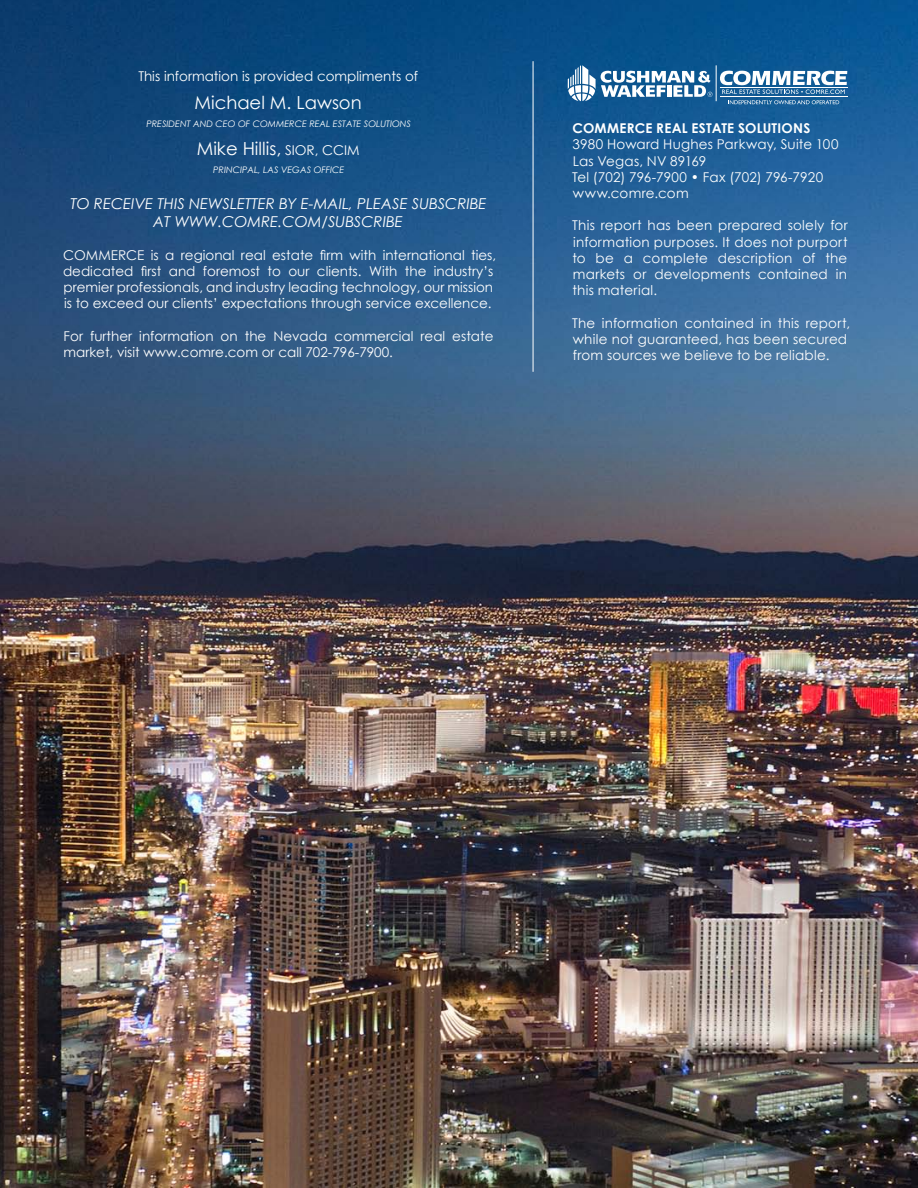
<style>
.page{position:relative;width:918px;height:1188px;background:#fff}
.page>*{position:absolute;margin:0;border:0;box-sizing:border-box;transform-origin:0 0}
.t1{font:18px "Century Gothic";color:#fff}
.t2{font:italic 15px/18px "Century Gothic";color:#fff;text-align:center}
.t3{font:13.5px/16.2px "Century Gothic";color:#fff}
.t4{font:700 13.5px "Century Gothic";letter-spacing:.015em;color:#fff}
.t5{font:italic 9px "Century Gothic";color:#fff}
.s1{font-size:13.5px}
</style>
<div class="page">
<img style="left:0;top:0;width:918px;height:1188px">
<hr style="left:533px;top:61px;width:1px;height:311px;background:#fff">
<svg style="left:568px;top:65px;width:144px;height:36px"></svg>
<hr style="left:720px;top:96px;width:128px;height:1px;background:#fff">
<hr style="left:720px;top:87px;width:128px;height:1px;background:#fff">
<svg style="left:720px;top:71px;width:127px;height:23px"></svg>
<hr style="left:716px;top:65px;width:1px;height:36px;background:#fff">
<svg style="left:728px;top:100px;width:111px;height:4px"></svg>
<p class="t3" style="left:138px;top:67px;width:281px">This information is provided compliments of</p>
<h1 class="t1" style="left:195px;top:90px;width:169px">Michael M. Lawson</h1>
<p class="t5" style="left:146px;top:117px;width:266px">PRESIDENT AND CEO OF COMMERCE REAL ESTATE SOLUTIONS</p>
<h1 class="t1" style="left:197px;top:136px;width:164px">Mike Hillis, <span class="s1">SIOR, CCIM</span></h1>
<p class="t5" style="left:213px;top:164px;width:133px">PRINCIPAL, LAS VEGAS OFFICE</p>
<p class="t2" style="left:70px;top:195px;width:418px">TO RECEIVE THIS NEWSLETTER BY E-MAIL, PLEASE SUBSCRIBE<br>AT WWW.COMRE.COM/SUBSCRIBE</p>
<p class="t3" style="left:63px;top:247px;width:24px">Comm</p>
<p class="t3" style="left:63px;top:247px;width:435px;text-indent:48px">erc e is a regional real estate firm with international ties, dedicated first and foremost to our clients. With the industry’s premier professionals, and industry leading technology, our mission is to exceed our clients’ expectations through service excellence.</p>
<p class="t3" style="left:64px;top:328px;width:431px">For further information on the Nevada commercial real estate market, visit www.comre.com or call 702-796-7900.</p>
<p class="t4" style="left:573px;top:118px;width:239px">COMMERCE REAL ESTATE SOLUTIONS</p>
<p class="t3" style="left:572px;top:136px;width:268px">3980 Howard Hughes Parkway, Suite 100<br>Las Vegas, NV 89169<br>Tel (702) 796-7900 • Fax (702) 796-7920 www.comre.com</p>
<p class="t3" style="left:572px;top:217px;width:277px;text-align:justify">This report has been prepared solely for information purposes. It does not purport to be a complete description of the markets or developments contained in this material.</p>
<p class="t3" style="left:572px;top:314px;width:280px">The information contained in this report, while not guaranteed, has been secured from sources we believe to be reliable.</p>
</div>
